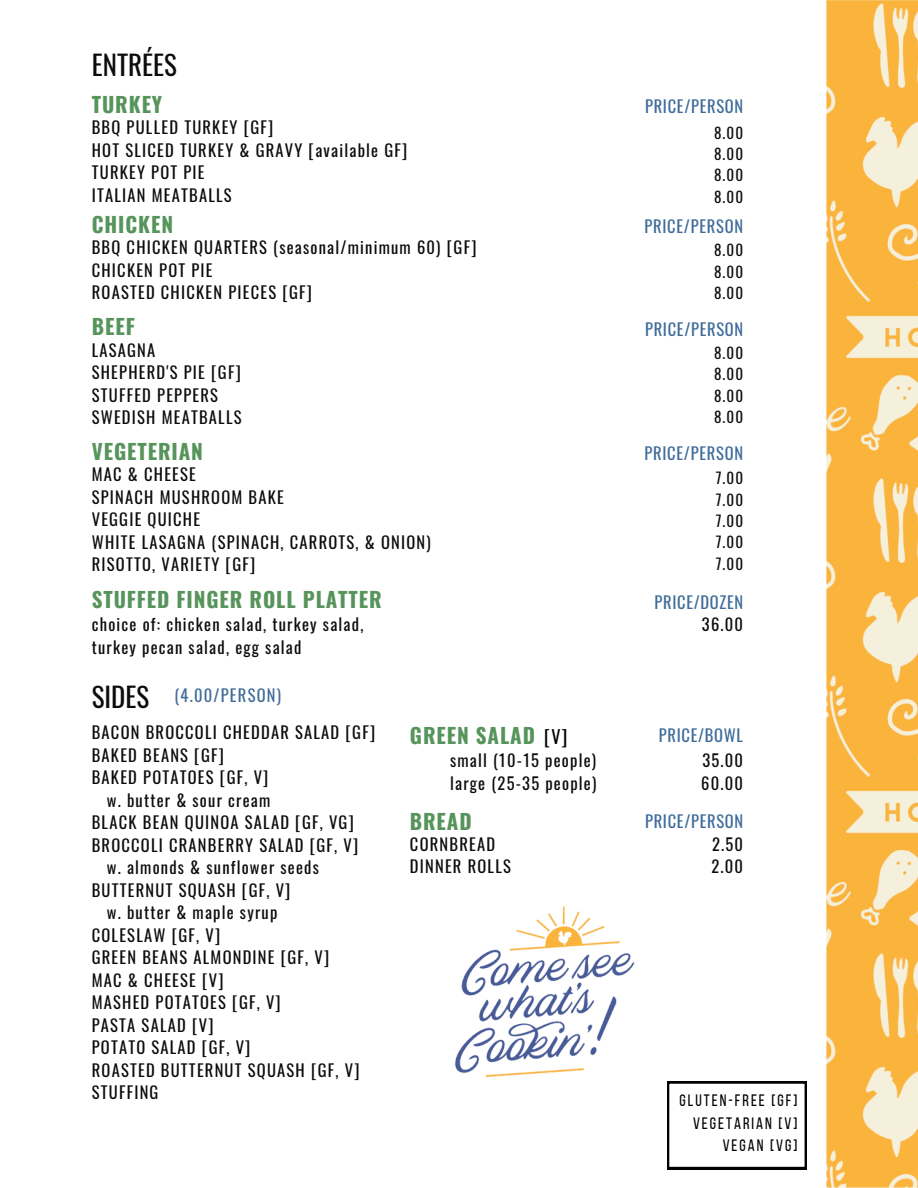
<style>
.page{position:relative;width:918px;height:1188px;background:#fff}
.page>*{position:absolute;margin:0;border:0;box-sizing:border-box;transform-origin:0 0}
.t1{font:27px "Oswald";color:#0d0b0b}
.t2{font:700 21px "Oswald";letter-spacing:.04em;color:#57945b}
.t3{font:18px "Oswald";color:#000}
.t4{font:16.5px/22.5px "Oswald";letter-spacing:.075em;color:#0d0b0b}
.t5{font:16.5px "Oswald";letter-spacing:.04em;color:#3f6c99}
.t6{font:16.5px/22.5px "Bebas Neue";letter-spacing:.12em;color:#000;text-align:right}
.t7{font:16.5px "Oswald";letter-spacing:.075em;color:#3f6c99}
.t8{font:15px/21.3px "Oswald";letter-spacing:.075em;color:#0d0b0b}
</style>
<div class="page">
<img style="left:454px;top:906px;width:181px;height:172px">
<img style="left:826px;top:1px;width:92px;height:1186px">
<svg style="left:667px;top:1081px;width:140px;height:88px"></svg>
<h3 class="t1" style="left:92px;top:44px;width:87px">ENTRÉES</h3>
<p class="t2" style="left:92px;top:88px;width:72px">TURKEY</p>
<p class="t4" style="left:92px;top:116px;width:317px">BBQ PULLED TURKEY [GF]<br>HOT SLICED TURKEY &amp; GRAVY [available GF]<br>TURKEY POT PIE<br>ITALIAN MEATBALLS</p>
<h4 class="t5" style="left:645px;top:94px;width:100px">PRICE/PERSON</h4>
<p class="t8" style="left:714px;top:121px;width:31px">8.00<br>8.00</p>
<h2 class="t8" style="left:714px;top:164px;width:31px">8.00</h2>
<h3 class="t8" style="left:714px;top:185px;width:31px">8.00</h3>
<h2 class="t2" style="left:92px;top:208px;width:83px">CHICKEN</h2>
<h3 class="t5" style="left:644px;top:214px;width:100px">PRICE/PERSON</h3>
<h3 class="t8" style="left:714px;top:239px;width:31px;text-align:justify">8.00<br>8.00<br>8.00</h3>
<p class="t4" style="left:92px;top:236px;width:386px">BBQ CHICKEN QUARTERS (seasonal/minimum 60) [GF]<br>CHICKEN POT PIE<br>ROASTED CHICKEN PIECES [GF]</p>
<p class="t2" style="left:92px;top:310px;width:44px">BEEF</p>
<h2 class="t5" style="left:645px;top:316px;width:100px">PRICE/PERSON</h2>
<h3 class="t8" style="left:714px;top:342px;width:31px;text-align:justify">8.00<br>8.00<br>8.00</h3>
<h3 class="t8" style="left:714px;top:406px;width:31px">8.00</h3>
<p class="t4" style="left:92px;top:338px;width:151px">LASAGNA<br>SHEPHERD'S PIE [GF]<br>STUFFED PEPPERS<br>SWEDISH MEATBALLS</p>
<p class="t2" style="left:92px;top:435px;width:113px">VEGETERIAN</p>
<p class="t5" style="left:644px;top:441px;width:100px">PRICE/PERSON</p>
<p class="t8" style="left:716px;top:467px;width:29px">7.00</p>
<h2 class="t8" style="left:716px;top:488px;width:29px">7.00<br>7.00</h2>
<h4 class="t8" style="left:716px;top:531px;width:29px">7.00</h4>
<h3 class="t8" style="left:716px;top:552px;width:29px">7.00</h3>
<h4 class="t2" style="left:92px;top:583px;width:291px">STUFFED FINGER ROLL PLATTER</h4>
<h1 class="t5" style="left:655px;top:589px;width:90px">PRICE/DOZEN</h1>
<h2 class="t4" style="left:92px;top:612px;width:273px">choice of: chicken salad, turkey salad,</h2>
<h3 class="t4" style="left:702px;top:612px;width:43px">36.00</h3>
<h2 class="t4" style="left:92px;top:635px;width:211px">turkey pecan salad, egg salad</h2>
<p class="t4" style="left:92px;top:463px;width:341px">MAC &amp; CHEESE<br>SPINACH MUSHROOM BAKE<br>VEGGIE QUICHE<br>WHITE LASAGNA (SPINACH, CARROTS, &amp; ONION)<br>RISOTTO, VARIETY [GF]</p>
<h4 class="t1" style="left:92px;top:675px;width:59px">SIDES</h4>
<h2 class="t7" style="left:174px;top:682px;width:108px">(4.00/PERSON)</h2>
<p class="t4" style="left:92px;top:720px;width:285px">BACON BROCCOLI CHEDDAR SALAD [GF]</p>
<p class="t4" style="left:92px;top:743px;width:134px">BAKED BEANS [GF]</p>
<p class="t4" style="left:92px;top:765px;width:178px">BAKED POTATOES [GF, V]</p>
<p class="t4" style="left:107px;top:788px;width:165px">w. butter &amp; sour cream</p>
<p class="t4" style="left:92px;top:810px;width:263px">BLACK BEAN QUINOA SALAD [GF, VG]</p>
<p class="t4" style="left:92px;top:833px;width:268px">BROCCOLI CRANBERRY SALAD [GF, V]</p>
<p class="t4" style="left:107px;top:855px;width:214px">w. almonds &amp; sunflower seeds</p>
<p class="t4" style="left:92px;top:878px;width:200px">BUTTERNUT SQUASH [GF, V]</p>
<p class="t4" style="left:107px;top:900px;width:172px">w. butter &amp; maple syrup</p>
<p class="t4" style="left:92px;top:923px;width:130px">COLESLAW [GF, V]</p>
<p class="t4" style="left:92px;top:945px;width:239px">GREEN BEANS ALMONDINE [GF, V]</p>
<p class="t4" style="left:92px;top:968px;width:133px">MAC &amp; CHEESE [V]</p>
<p class="t4" style="left:92px;top:990px;width:190px">MASHED POTATOES [GF, V]</p>
<p class="t4" style="left:92px;top:1013px;width:123px">PASTA SALAD [V]</p>
<p class="t4" style="left:92px;top:1035px;width:160px">POTATO SALAD [GF, V]</p>
<p class="t4" style="left:92px;top:1058px;width:269px">ROASTED BUTTERNUT SQUASH [GF, V]</p>
<p class="t4" style="left:92px;top:1080px;width:68px">STUFFING</p>
<h2 class="t2" style="left:410px;top:719px;width:127px">GREEN SALAD</h2>
<h3 class="t4" style="left:450px;top:749px;width:148px">small (10-15 people) large (25-35 people)</h3>
<h3 class="t4" style="left:701px;top:749px;width:43px">35.00<br>60.00</h3>
<h4 class="t5" style="left:659px;top:723px;width:86px">PRICE/BOWL</h4>
<p class="t3" style="left:544px;top:723px;width:25px">[V]</p>
<h3 class="t2" style="left:410px;top:805px;width:63px">BREAD</h3>
<h3 class="t4" style="left:410px;top:832px;width:103px">CORNBREAD<br>DINNER ROLLS</h3>
<h4 class="t4" style="left:711px;top:832px;width:33px">2.50<br>2.00</h4>
<h4 class="t5" style="left:645px;top:808px;width:100px">PRICE/PERSON</h4>
<h4 class="t6" style="left:680px;top:1091px;width:119px">GLUTEN-FREE [GF]<br>VEGETARIAN [V]<br>VEGAN [VG]</h4>
</div>
